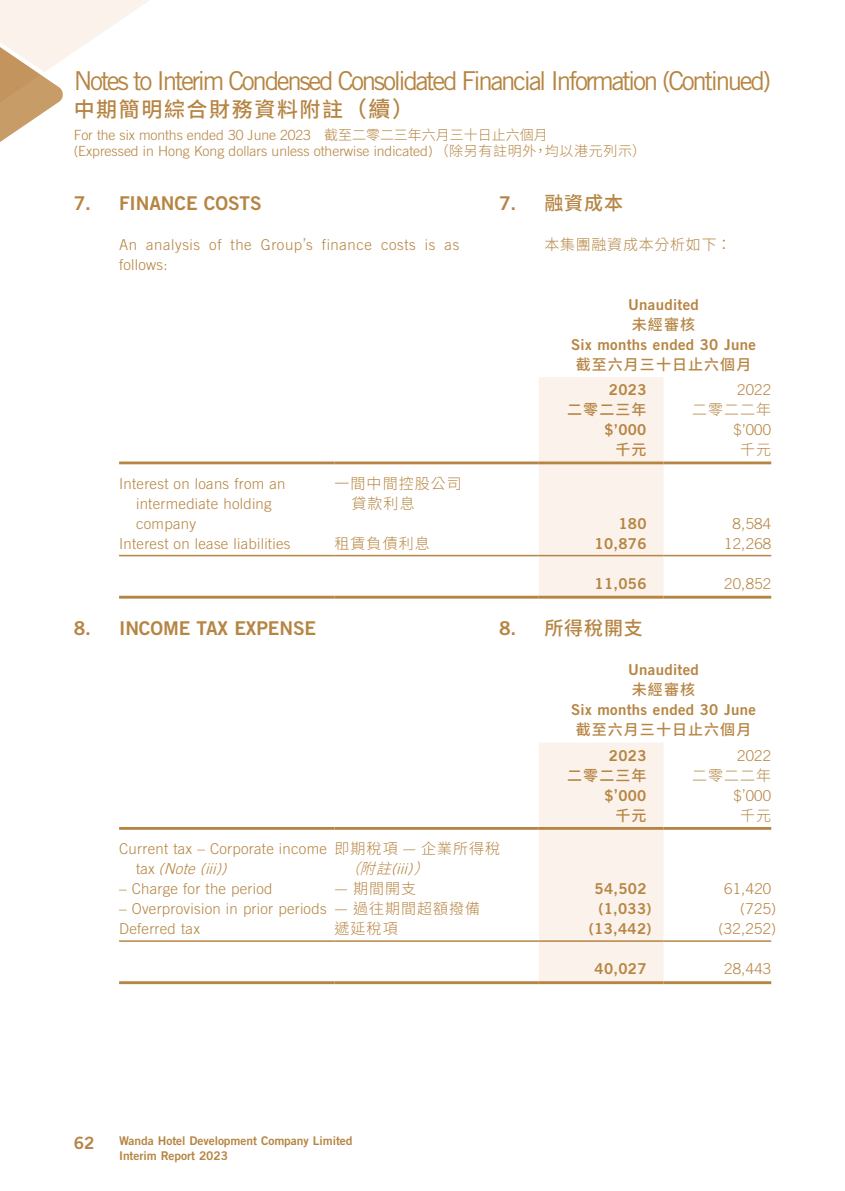
<style>
.page{position:relative;width:845px;height:1191px;background:#fff}
.page>*{position:absolute;margin:0;border:0;box-sizing:border-box;transform-origin:0 0}
.t1{font:26px "Trade Gothic LT Std";letter-spacing:-.09em;color:#b68543}
.t2{font:500 21px "Source Han Sans TC";letter-spacing:.075em;color:#b68543}
.Heading_1{font:19px "Trade Gothic LT Std Bd 2";letter-spacing:-.005em;color:#b68543}
.C_Heading_1{font:500 19px "Source Han Sans TC";letter-spacing:.045em;color:#b68543}
.t3{font:17px "Trade Gothic LT Std Bd 2";color:#b68543}
.Body_Text{font:300 15px/20px "Trade Gothic LT Std";letter-spacing:.02em;color:#b68543}
.Body_Text-2{font:15px "Trade Gothic LT Std Bd 2";letter-spacing:.02em;color:#b68543}
.Body_Text-3{font:300 15px/20px "Source Han Sans TC";letter-spacing:.07em;color:#b68543}
.Body_Text-4{font:300 15px/20px "Trade Gothic LT Std";letter-spacing:.04em;color:#b68543}
.Body_Text-5{font:500 15px "Source Han Sans TC";letter-spacing:.07em;color:#b68543}
.C_Body_Text{font:300 15px "Source Han Sans TC";letter-spacing:.05em;color:#b68543}
.t4{font:300 14px/16px "Trade Gothic LT Std";color:#b68543}
.t5{font:12px/15px "Trade Gothic LT Std Bd 2";letter-spacing:-.005em;color:#b68543}
.s1{font-size:22px}
.s2{font-family:"Source Han Sans TC"}
.s3{font-family:"Trade Gothic LT Std Bd 2";font-weight:400}
.s4{font-style:italic}
.s5{font-family:"Trade Gothic LT Std";font-style:italic}
</style>
<div class="page">
<svg style="left:0;top:0;width:150px;height:53px;fill:#fbf2eb"></svg>
<svg style="left:0;top:14px;width:72px;height:128px"></svg>
<div style="left:539px;top:377px;width:124px;height:219px;background:#fbf2eb"></div>
<hr style="left:119px;top:461px;width:215px;height:3px;background:#b68543">
<hr style="left:334px;top:461px;width:205px;height:3px;background:#b68543">
<hr style="left:539px;top:461px;width:124px;height:3px;background:#b68543">
<hr style="left:663px;top:461px;width:108px;height:3px;background:#b68543">
<hr style="left:119px;top:555px;width:215px;height:1px;background:#b68543">
<hr style="left:334px;top:555px;width:205px;height:1px;background:#b68543">
<hr style="left:539px;top:555px;width:124px;height:1px;background:#b68543">
<hr style="left:663px;top:555px;width:108px;height:1px;background:#b68543">
<hr style="left:119px;top:596px;width:215px;height:2px;background:#b68543">
<hr style="left:334px;top:596px;width:205px;height:2px;background:#b68543">
<hr style="left:539px;top:596px;width:124px;height:2px;background:#b68543">
<hr style="left:663px;top:596px;width:108px;height:2px;background:#b68543">
<div style="left:539px;top:743px;width:124px;height:238px;background:#fbf2eb"></div>
<hr style="left:119px;top:827px;width:215px;height:2px;background:#b68543">
<hr style="left:334px;top:827px;width:205px;height:2px;background:#b68543">
<hr style="left:539px;top:827px;width:124px;height:2px;background:#b68543">
<hr style="left:663px;top:827px;width:108px;height:2px;background:#b68543">
<hr style="left:119px;top:940px;width:215px;height:1px;background:#b68543">
<hr style="left:334px;top:940px;width:205px;height:1px;background:#b68543">
<hr style="left:539px;top:940px;width:124px;height:1px;background:#b68543">
<hr style="left:663px;top:940px;width:108px;height:1px;background:#b68543">
<hr style="left:119px;top:981px;width:215px;height:3px;background:#b68543">
<hr style="left:334px;top:981px;width:205px;height:3px;background:#b68543">
<hr style="left:539px;top:981px;width:124px;height:3px;background:#b68543">
<hr style="left:663px;top:981px;width:108px;height:3px;background:#b68543">
<h1 class="t1" style="left:74px;top:65px;width:699px">Notes to Interim Condensed Consolidated Financial Information (Continued)</h1>
<h2 class="t2" style="left:74px;top:97px;width:342px">中期簡明綜合財務資料附註<span class="s1">（續）</span></h2>
<p class="t4" style="left:74px;top:127px;width:574px">For the six months ended 30 June 2023 <span class="s2">截至二零二三年六月三十日止六個月<br></span>(Expressed in Hong Kong dollars unless otherwise indicated) <span class="s2">（除另有註明外，均以港元列示）</span></p>
<p class="Heading_1" style="left:74px;top:191px;width:189px">7. FINANCE COSTS</p>
<p class="Body_Text-4" style="left:119px;top:234px;width:342px">An analysis of the Group’s finance costs is as follows:</p>
<p class="Body_Text" style="left:136px;top:473px;width:151px;text-indent:-17px">Interest on loans from an intermediate holding company</p>
<p class="Body_Text-3" style="left:351px;top:473px;width:112px;text-indent:-17px">一間中間控股公司貸款利息</p>
<p class="C_Heading_1" style="left:499px;top:192px;width:125px"><span class="s3">7.</span> 融資成本</p>
<p class="C_Body_Text" style="left:544px;top:236px;width:189px">本集團融資成本分析如下：</p>
<p class="Body_Text-2" style="left:628px;top:295px;width:72px">Unaudited</p>
<p class="Body_Text-5" style="left:632px;top:316px;width:65px">未經審核</p>
<p class="Body_Text-2" style="left:571px;top:335px;width:186px">Six months ended 30 June</p>
<p class="Body_Text-5" style="left:576px;top:356px;width:177px">截至六月三十日止六個月</p>
<p class="Body_Text-2" style="left:609px;top:380px;width:39px">2023</p>
<p class="Body_Text" style="left:737px;top:380px;width:36px">2022</p>
<p class="Body_Text-5" style="left:567px;top:401px;width:81px">二零二三年</p>
<p class="Body_Text-3" style="left:692px;top:400px;width:81px">二零二二年</p>
<p class="Body_Text-2" style="left:604px;top:420px;width:44px">$’000</p>
<p class="Body_Text" style="left:733px;top:420px;width:39px">$’000</p>
<p class="Body_Text-5" style="left:615px;top:441px;width:33px">千元</p>
<p class="Body_Text-3" style="left:740px;top:440px;width:33px">千元</p>
<p class="Body_Text-2" style="left:618px;top:514px;width:30px">180</p>
<p class="Body_Text" style="left:732px;top:513px;width:40px">8,584</p>
<p class="Body_Text" style="left:119px;top:533px;width:173px">Interest on lease liabilities</p>
<p class="Body_Text-3" style="left:334px;top:533px;width:97px">租賃負債利息</p>
<p class="Body_Text-2" style="left:594px;top:534px;width:53px">10,876</p>
<p class="Body_Text" style="left:724px;top:533px;width:49px">12,268</p>
<p class="Body_Text-2" style="left:594px;top:574px;width:53px">11,056</p>
<p class="Body_Text" style="left:724px;top:573px;width:49px">20,852</p>
<p class="Heading_1" style="left:74px;top:616px;width:244px">8. INCOME TAX EXPENSE</p>
<p class="Body_Text-2" style="left:628px;top:660px;width:72px">Unaudited</p>
<p class="Body_Text-5" style="left:632px;top:681px;width:65px">未經審核</p>
<p class="Body_Text-2" style="left:571px;top:700px;width:186px">Six months ended 30 June</p>
<p class="Body_Text-5" style="left:576px;top:721px;width:177px">截至六月三十日止六個月</p>
<p class="Body_Text-2" style="left:609px;top:746px;width:39px">2023</p>
<p class="Body_Text" style="left:737px;top:745px;width:36px">2022</p>
<p class="Body_Text-5" style="left:567px;top:767px;width:81px">二零二三年</p>
<p class="Body_Text-3" style="left:692px;top:765px;width:81px">二零二二年</p>
<p class="Body_Text-2" style="left:604px;top:786px;width:44px">$’000</p>
<p class="Body_Text" style="left:733px;top:785px;width:39px">$’000</p>
<p class="Body_Text-5" style="left:615px;top:807px;width:33px">千元</p>
<p class="Body_Text-3" style="left:740px;top:805px;width:33px">千元</p>
<p class="Body_Text" style="left:136px;top:838px;width:192px;text-indent:-17px">Current tax – Corporate income t a x <span class="s4">(Note(iii))</span></p>
<p class="Body_Text-3" style="left:345px;top:839px;width:157px;text-indent:-10px">即期稅項 — 企業所得稅<span class="s4">（附註</span><span class="s5">(iii)</span><span class="s4">）</span></p>
<p class="Body_Text" style="left:119px;top:878px;width:155px">– Charge for the period</p>
<p class="Body_Text-3" style="left:334px;top:879px;width:83px">— 期間開支</p>
<p class="Body_Text-2" style="left:594px;top:879px;width:53px">54,502</p>
<p class="Body_Text" style="left:724px;top:878px;width:49px">61,420</p>
<p class="Body_Text" style="left:119px;top:898px;width:209px">– Overprovision in prior periods</p>
<p class="Body_Text-3" style="left:334px;top:899px;width:147px">— 過往期間超額撥備</p>
<p class="Body_Text-2" style="left:598px;top:899px;width:55px">(1,033)</p>
<p class="Body_Text" style="left:740px;top:898px;width:38px">(725)</p>
<p class="Body_Text" style="left:119px;top:918px;width:82px">Deferred tax</p>
<p class="Body_Text-3" style="left:334px;top:919px;width:65px">遞延稅項</p>
<p class="Body_Text-2" style="left:589px;top:919px;width:64px">(13,442)</p>
<p class="Body_Text" style="left:718px;top:918px;width:59px">(32,252)</p>
<p class="Body_Text-2" style="left:594px;top:959px;width:53px">40,027</p>
<p class="Body_Text" style="left:724px;top:958px;width:49px">28,443</p>
<p class="C_Heading_1" style="left:499px;top:617px;width:145px"><span class="s3">8.</span> 所得稅開支</p>
<p class="t3" style="left:74px;top:1132px;width:22px">62</p>
<p class="t5" style="left:119px;top:1132px;width:235px">Wanda Hotel Development Company Limited<br>Interim Report 2023</p>
</div>
